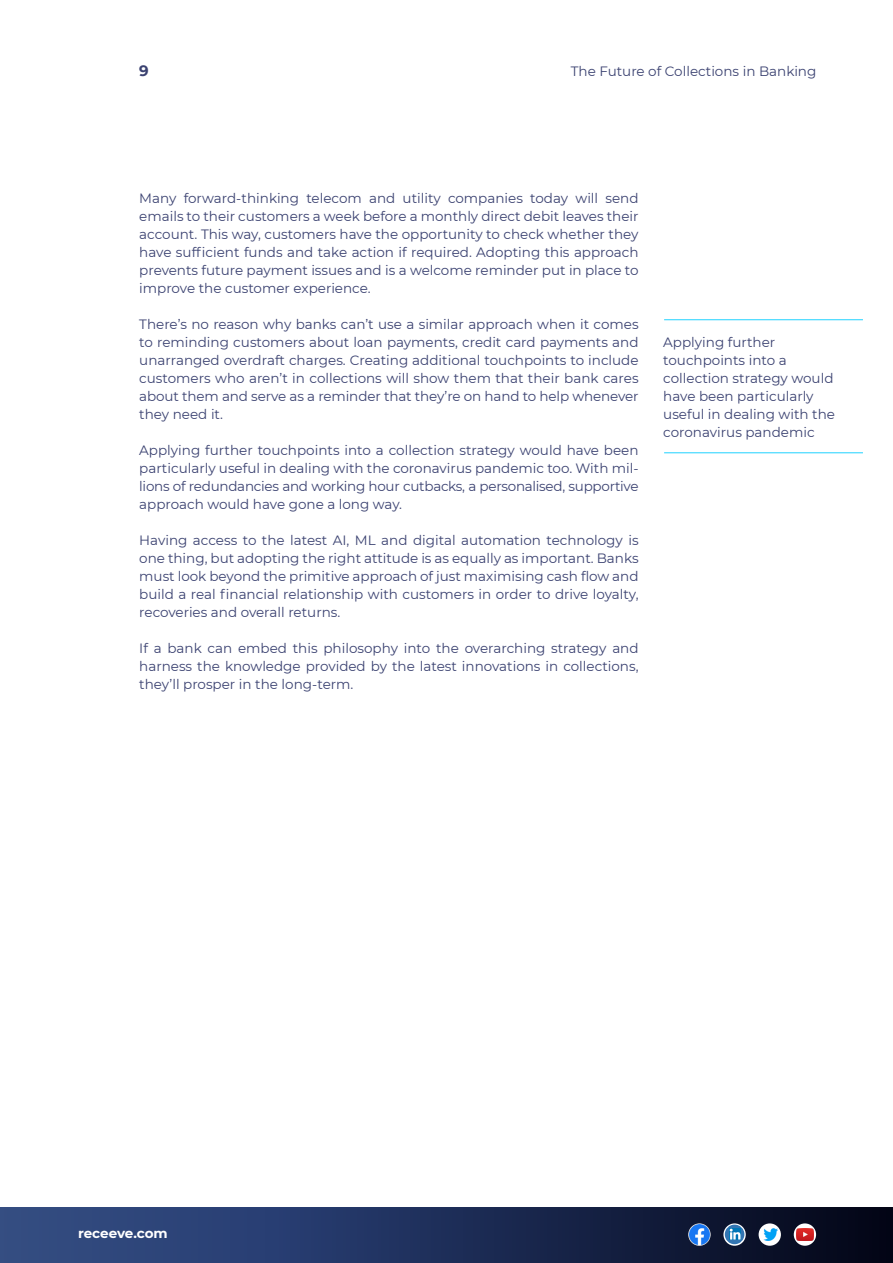
<style>
.page{position:relative;width:893px;height:1263px;background:#fff}
.page>*{position:absolute;margin:0;border:0;box-sizing:border-box;transform-origin:0 0}
.t1{font:700 15px "Montserrat";color:#3b4271}
.Body_Text_Left{font:13.5px/18px "Montserrat";color:#3b4271;text-align:justify}
.H1_Large{font:13.5px/18px "Montserrat";color:#3b4271}
.t2{font:700 13.5px "Montserrat";letter-spacing:-.005em;color:#fff}
</style>
<div class="page">
<div style="left:0;top:1208px;width:892px;height:55px;background:linear-gradient(to right,#36528f,#04081b)"></div>
<svg style="left:688px;top:1223px;width:22px;height:23px"></svg>
<svg style="left:723px;top:1223px;width:22px;height:23px"></svg>
<svg style="left:758px;top:1223px;width:22px;height:23px"></svg>
<svg style="left:724px;top:1225px;width:20px;height:19px"></svg>
<svg style="left:729px;top:1229px;width:11px;height:10px"></svg>
<img style="left:763px;top:1229px;width:14px;height:11px">
<img style="left:689px;top:1225px;width:20px;height:19px">
<svg style="left:793px;top:1223px;width:23px;height:23px"></svg>
<img style="left:796px;top:1229px;width:17px;height:11px">
<hr style="left:664px;top:319px;width:198px;height:1px;background:#2dd5ff">
<hr style="left:664px;top:452px;width:198px;height:1px;background:#2dd5ff">
<p class="t1" style="left:139px;top:60px;width:11px">9</p>
<p class="Body_Text_Left" style="left:570px;top:62px;width:247px">The Future of Collections in Banking</p>
<p class="Body_Text_Left" style="left:139px;top:188px;width:501px">Many forward-thinking telecom and utility companies today will send emails to their customers a week before a monthly direct debit leaves their account. This way, customers have the opportunity to check whether they have sufficient funds and take action if required. Adopting this approach prevents future payment issues and is a welcome reminder put in place to improve the customer experience.</p>
<p class="Body_Text_Left" style="left:139px;top:314px;width:501px">There’s no reason why banks can’t use a similar approach when it comes to reminding customers about loan payments, credit card payments and unarranged overdraft charges. Creating additional touchpoints to include customers who aren’t in collections will show them that their bank cares about them and serve as a reminder that they’re on hand to help whenever they need it.</p>
<p class="Body_Text_Left" style="left:139px;top:440px;width:501px">Applying further touchpoints into a collection strategy would have been particularly useful in dealing with the coronavirus pandemic too. With mil&shy;lions of redundancies and working hour cutbacks, a personalised, supportive approach would have gone a long way.</p>
<p class="Body_Text_Left" style="left:139px;top:530px;width:501px">Having access to the latest AI, ML and digital automation technology is one thing, but adopting the right attitude is as equally as important. Banks must look beyond the primitive approach of just maximising cash flow and build a real financial relationship with customers in order to drive loyalty, recoveries and overall returns.</p>
<p class="Body_Text_Left" style="left:139px;top:638px;width:501px">If a bank can embed this philosophy into the overarching strategy and harness the knowledge provided by the latest innovations in collections, they’ll prosper in the long-term.</p>
<p class="H1_Large" style="left:663px;top:332px;width:173px">Applying further touchpoints into a collection strategy would have been particularly useful in dealing with the coronavirus pandemic</p>
<p class="t2" style="left:78px;top:1223px;width:91px">receeve.com</p>
</div>
